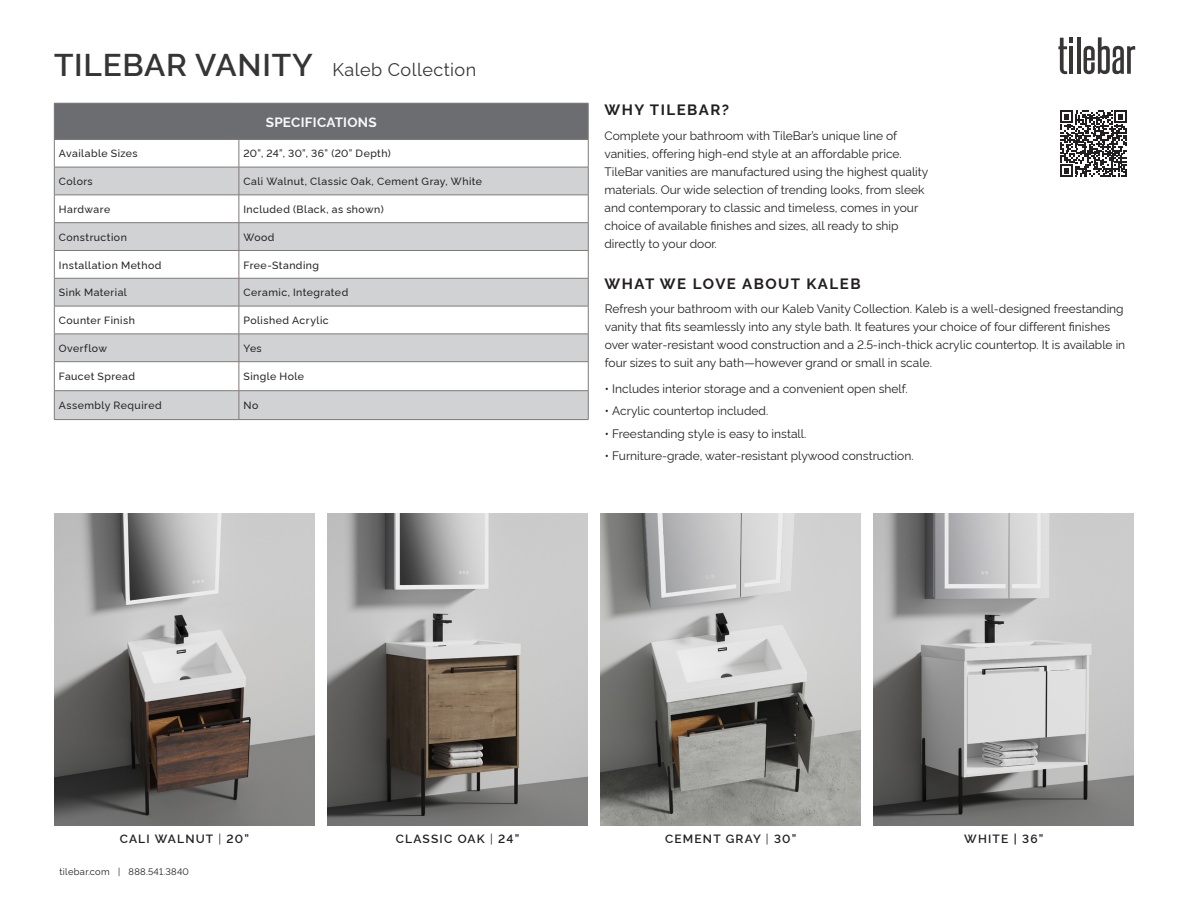
<style>
.page{position:relative;width:1188px;height:918px;background:#fff}
.page>*{position:absolute;margin:0;border:0;box-sizing:border-box;transform-origin:0 0}
.t1{font:18px "Rawline";letter-spacing:.025em;color:#373434}
.t2{font:700 15px "Rawline";letter-spacing:.1em;color:#231f20}
.Specification_Table{font:700 13.5px "Rawline";letter-spacing:.02em;color:#f5f9fa}
.t3{font:12px/18px "Rawline";color:#231f20}
.t4{font:600 12px "Rawline";letter-spacing:.1em;color:#231f20}
.Specifications-Table{font:500 10.5px "Rawline";letter-spacing:.04em;color:#242323}
.t5{font:9.3px "Rawline";letter-spacing:.03em;color:#231f20}
.s1{font-weight:600;font-size:31.5px}
.s2{font-weight:400}
</style>
<div class="page">
<svg style="left:1058px;top:37px;width:15px;height:37px"></svg>
<hr style="left:1069px;top:46px;width:4px;height:28px;background:#383535">
<hr style="left:1077px;top:37px;width:3px;height:37px;background:#383535">
<svg style="left:1084px;top:37px;width:51px;height:37px"></svg>
<div style="left:54px;top:103px;width:534px;height:36px;background:#6c6d70"></div>
<svg style="left:55px;top:168px;width:533px;height:251px;fill:#d1d2d4"></svg>
<hr style="left:54px;top:103px;width:185px;height:1px;background:#817978">
<hr style="left:54px;top:103px;width:1px;height:36px;background:#817978">
<hr style="left:239px;top:103px;width:349px;height:1px;background:#817978">
<hr style="left:588px;top:103px;width:1px;height:36px;background:#817978">
<hr style="left:54px;top:139px;width:185px;height:1px;background:#817978">
<hr style="left:239px;top:139px;width:349px;height:1px;background:#817978">
<hr style="left:54px;top:167px;width:185px;height:1px;background:#817978">
<hr style="left:239px;top:167px;width:349px;height:1px;background:#817978">
<hr style="left:54px;top:195px;width:185px;height:1px;background:#817978">
<hr style="left:239px;top:195px;width:349px;height:1px;background:#817978">
<hr style="left:54px;top:222px;width:185px;height:1px;background:#817978">
<hr style="left:239px;top:222px;width:349px;height:1px;background:#817978">
<hr style="left:54px;top:250px;width:185px;height:1px;background:#817978">
<hr style="left:239px;top:250px;width:349px;height:1px;background:#817978">
<hr style="left:54px;top:278px;width:185px;height:1px;background:#817978">
<hr style="left:239px;top:278px;width:349px;height:1px;background:#817978">
<hr style="left:54px;top:306px;width:185px;height:1px;background:#817978">
<hr style="left:239px;top:306px;width:349px;height:1px;background:#817978">
<hr style="left:54px;top:334px;width:185px;height:1px;background:#817978">
<hr style="left:239px;top:334px;width:349px;height:1px;background:#817978">
<hr style="left:54px;top:361px;width:185px;height:1px;background:#817978">
<hr style="left:239px;top:361px;width:349px;height:1px;background:#817978">
<hr style="left:54px;top:390px;width:185px;height:1px;background:#817978">
<svg style="left:54px;top:140px;width:1px;height:279px"></svg>
<hr style="left:239px;top:390px;width:349px;height:1px;background:#817978">
<svg style="left:239px;top:140px;width:1px;height:279px"></svg>
<svg style="left:588px;top:139px;width:1px;height:280px"></svg>
<hr style="left:54px;top:419px;width:185px;height:1px;background:#817978">
<hr style="left:239px;top:419px;width:349px;height:1px;background:#817978">
<img style="left:54px;top:513px;width:260px;height:313px">
<img style="left:327px;top:513px;width:261px;height:313px">
<img style="left:600px;top:513px;width:261px;height:313px">
<img style="left:874px;top:513px;width:260px;height:313px">
<svg style="left:1060px;top:110px;width:67px;height:67px"></svg>
<p class="t1" style="left:54px;top:56px;width:424px"><span class="s1">TILEBAR VANITY</span> Kaleb Collection</p>
<p class="Specification_Table" style="left:266px;top:111px;width:113px">SPECIFICATIONS</p>
<p class="Specifications-Table" style="left:59px;top:145px;width:80px">Available Sizes</p>
<p class="Specifications-Table" style="left:243px;top:145px;width:149px">20”, 24”, 30”, 36” (20” Depth)</p>
<p class="Specifications-Table" style="left:59px;top:173px;width:35px">Colors</p>
<p class="Specifications-Table" style="left:243px;top:173px;width:240px">Cali Walnut, Classic Oak, Cement Gray, White</p>
<p class="Specifications-Table" style="left:59px;top:201px;width:53px">Hardware</p>
<p class="Specifications-Table" style="left:243px;top:201px;width:142px">Included (Black, as shown)</p>
<p class="Specifications-Table" style="left:59px;top:229px;width:69px">Construction</p>
<p class="Specifications-Table" style="left:243px;top:229px;width:33px">Wood</p>
<p class="Specifications-Table" style="left:59px;top:257px;width:104px">Installation Method</p>
<p class="Specifications-Table" style="left:243px;top:257px;width:77px">Free-Standing</p>
<p class="Specifications-Table" style="left:59px;top:284px;width:70px">Sink Material</p>
<p class="Specifications-Table" style="left:243px;top:284px;width:106px">Ceramic, Integrated</p>
<p class="Specifications-Table" style="left:59px;top:312px;width:77px">Counter Finish</p>
<p class="Specifications-Table" style="left:243px;top:312px;width:87px">Polished Acrylic</p>
<p class="Specifications-Table" style="left:59px;top:340px;width:50px">Overflow</p>
<p class="Specifications-Table" style="left:243px;top:340px;width:20px">Yes</p>
<p class="Specifications-Table" style="left:59px;top:368px;width:78px">Faucet Spread</p>
<p class="Specifications-Table" style="left:243px;top:368px;width:62px">Single Hole</p>
<p class="Specifications-Table" style="left:59px;top:397px;width:104px">Assembly Required</p>
<p class="Specifications-Table" style="left:243px;top:397px;width:16px">No</p>
<p class="t2" style="left:604px;top:98px;width:126px">WHY TILEBAR?</p>
<p class="t3" style="left:604px;top:126px;width:325px">Complete your bathroom with TileBar’s unique line of vanities, offering high-end style at an affordable price.<br>TileBar vanities are manufactured using the highest quality materials. Our wide selection of trending looks, from sleek and contemporary to classic and timeless, comes in your choice of available finishes and sizes, all ready to ship directly to your door.</p>
<p class="t2" style="left:604px;top:272px;width:258px">WHAT WE LOVE ABOUT KALEB</p>
<p class="t3" style="left:605px;top:299px;width:522px">Refresh your bathroom with our Kaleb Vanity Collection. Kaleb is a well-designed freestanding vanity that fits seamlessly into any style bath. It features your choice of four different finishes over water-resistant wood construction and a 2.5-inch-thick acrylic countertop. It is available in four sizes to suit any bath—however grand or small in scale.</p>
<p class="t3" style="left:605px;top:378px;width:304px">• Includes interior storage and a convenient open shelf.</p>
<p class="t3" style="left:605px;top:401px;width:165px">• Acrylic countertop included.</p>
<p class="t3" style="left:605px;top:423px;width:203px">• Freestanding style is easy to install.</p>
<p class="t3" style="left:605px;top:446px;width:310px">• Furniture-grade, water-resistant plywood construction.</p>
<p class="t4" style="left:120px;top:829px;width:131px">CALI WALNUT <span class="s2">|</span> 20”</p>
<p class="t4" style="left:396px;top:829px;width:125px">CLASSIC OAK <span class="s2">|</span> 24”</p>
<p class="t4" style="left:665px;top:829px;width:133px">CEMENT GRAY <span class="s2">|</span> 30”</p>
<p class="t4" style="left:964px;top:829px;width:81px">WHITE | 36”</p>
<p class="t5" style="left:60px;top:864px;width:131px">tilebar.com | 888.541.3840</p>
</div>
